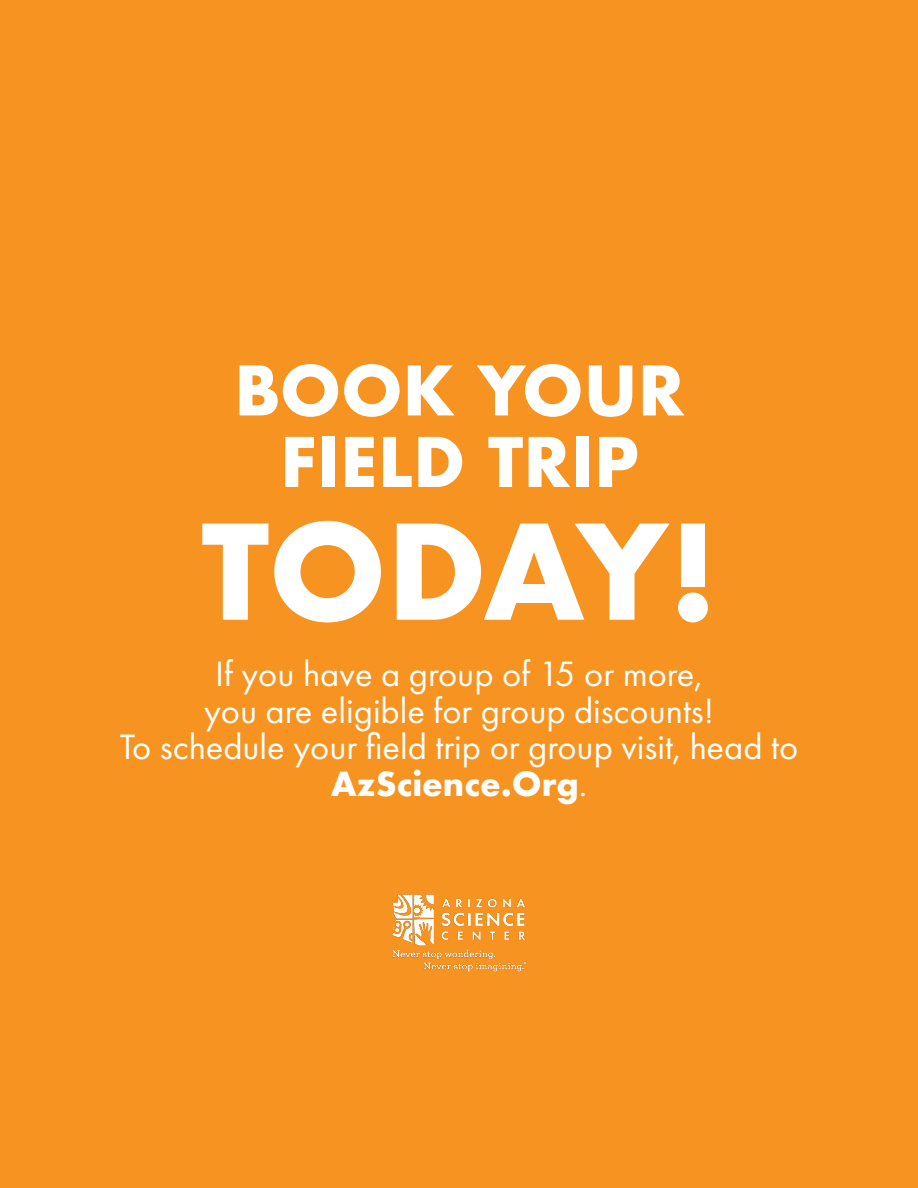
<style>
.page{position:relative;width:918px;height:1188px;background:#f79320}
.page>*{position:absolute;margin:0;border:0;box-sizing:border-box;transform-origin:0 0}
.t1{font:700 127.65px "Futura";letter-spacing:-.02em;color:#fff}
.t2{font:700 66.3px/71.6px "Futura";color:#fff;text-align:center}
.t3{font:36.6px/36.6px "Futura PT";color:#fff;text-align:center}
.s1{font-weight:700}
</style>
<div class="page">
<img style="left:392px;top:894px;width:135px;height:78px">
<h2 class="t2" style="left:234px;top:355px;width:452px">BOOK YOUR<br>FIELD TRIP</h2>
<h1 class="t1" style="left:201px;top:479px;width:518px">TODAY!</h1>
<p class="t3" style="left:120px;top:656px;width:680px">If you have a group of 15 or more,<br>you are eligible for group discounts!<br>To schedule your field trip or group visit, head to <span class="s1">AzScience.Org</span>.</p>
</div>
